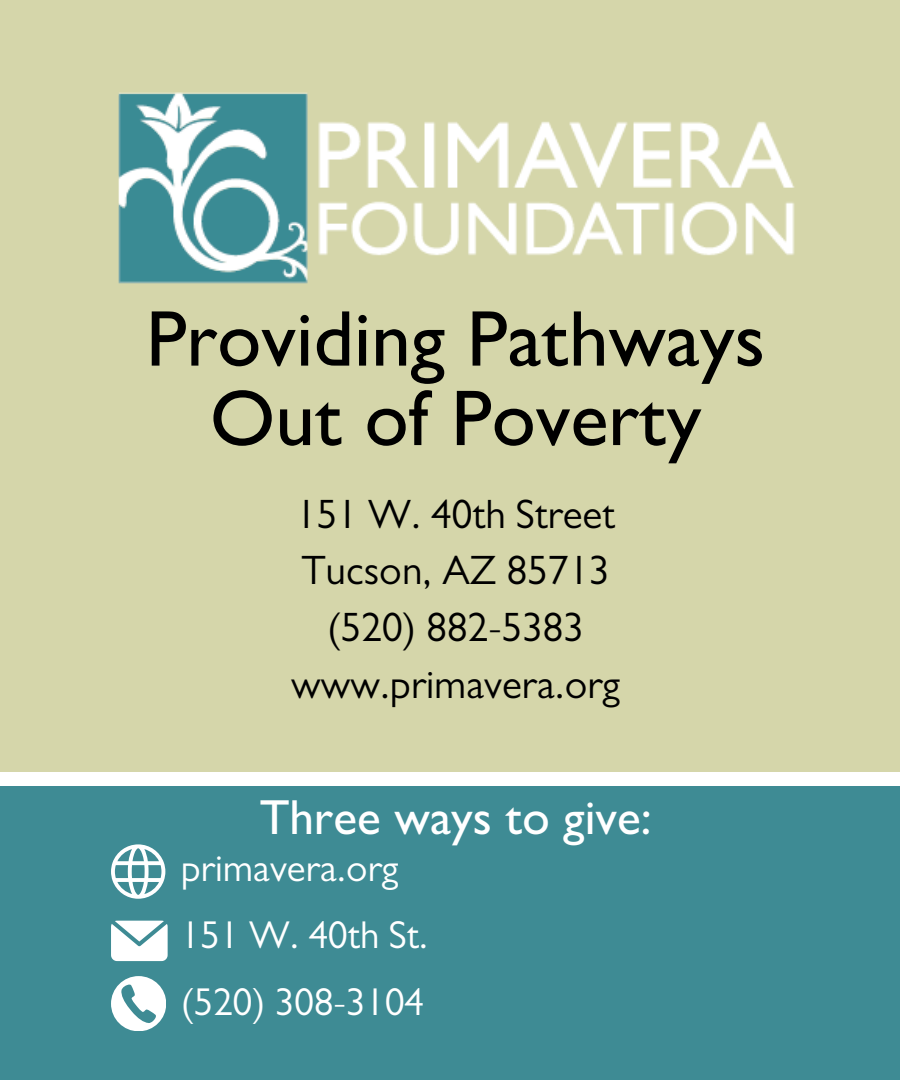
<style>
.page{position:relative;width:900px;height:1080px;background:#fff}
.page>*{position:absolute;margin:0;border:0;box-sizing:border-box;transform-origin:0 0}
.t1{font:500 79.5px/79.5px "Gill Sans";color:#000;text-align:center}
.t2{font:500 49.5px "Gill Sans";color:#fff}
.t3{font:41.25px "Gill Sans";color:#000}
.t4{font:39px "Gill Sans";color:#fff}
</style>
<div class="page">
<div style="left:0;top:786px;width:900px;height:294px;background:#3e8b94"></div>
<div style="left:0;top:0;width:900px;height:771px;background:#d5d6aa"></div>
<img style="left:118px;top:92px;width:677px;height:192px">
<svg style="left:111px;top:844px;width:54px;height:55px"></svg>
<svg style="left:111px;top:921px;width:56px;height:40px;background:#e5eff0"></svg>
<svg style="left:111px;top:976px;width:54px;height:54px"></svg>
<p class="t1" style="left:146px;top:311px;width:620px">Providing Pathways<br>Out of Poverty</p>
<p class="t3" style="left:296px;top:500px;width:321px">151 W. 40th Street</p>
<p class="t3" style="left:301px;top:556px;width:310px">Tucson, AZ 85713</p>
<p class="t3" style="left:327px;top:613px;width:259px">(520) 882-5383</p>
<p class="t3" style="left:291px;top:670px;width:330px">www.primavera.org</p>
<p class="t2" style="left:260px;top:801px;width:393px">Three ways to give:</p>
<p class="t4" style="left:181px;top:855px;width:219px">primavera.org</p>
<p class="t4" style="left:181px;top:921px;width:249px">151 W. 40th St.</p>
<p class="t4" style="left:181px;top:988px;width:245px">(520) 308-3104</p>
</div>
